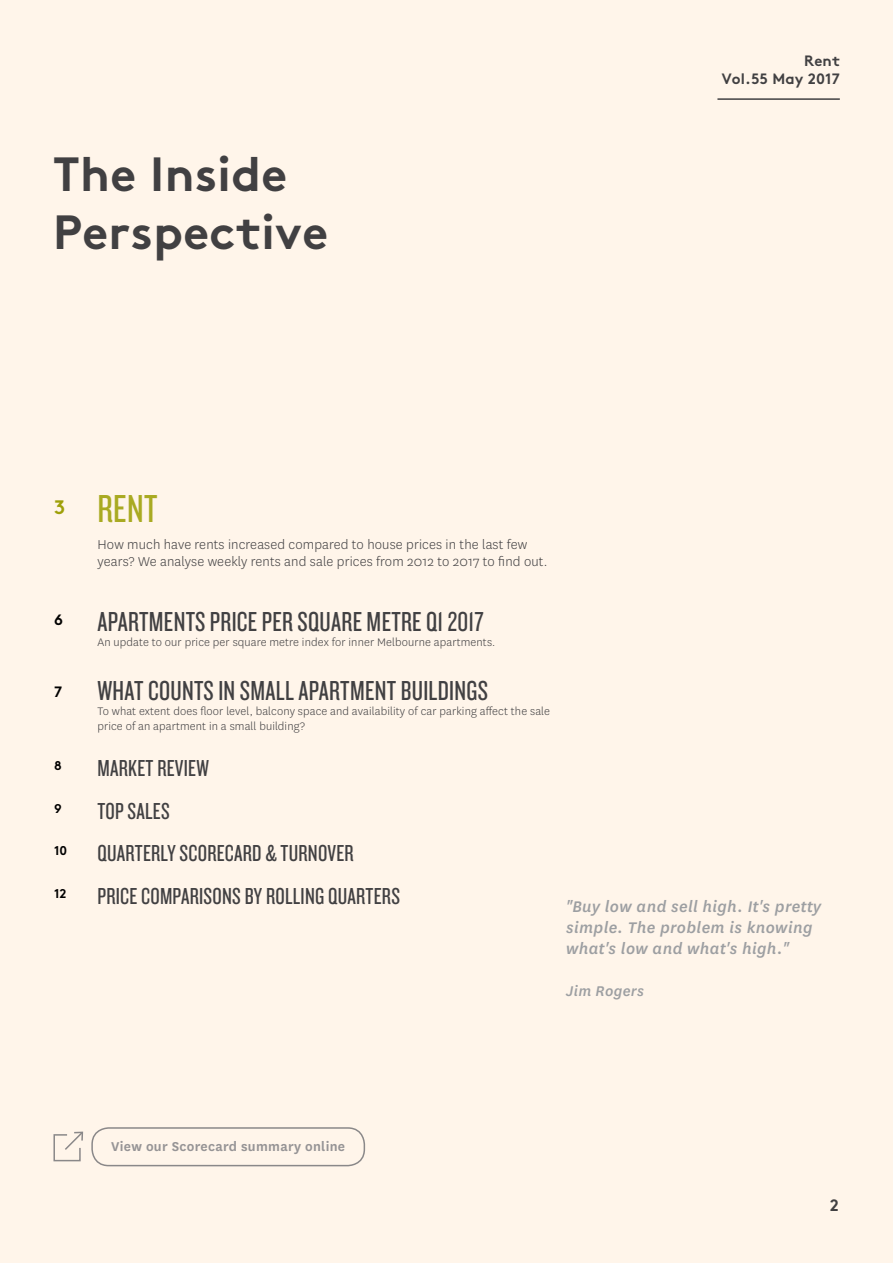
<style>
.page{position:relative;width:893px;height:1263px;background:#fff5ea}
.page>*{position:absolute;margin:0;border:0;box-sizing:border-box;transform-origin:0 0}
.t1{font:700 48px/57.6px "AS Brown Pro";letter-spacing:.01em;color:#414042}
.t2{font:40.5px "Knockout HTF28 Junior Featherwt";color:#a9aa22}
.t3{font:28.5px "Knockout HTF28 Junior Featherwt";letter-spacing:.01em;color:#414042}
.t4{font:24px "Knockout HTF28 Junior Featherwt";letter-spacing:.01em;color:#414042}
.t5{font:italic 500 18px/21px "National";letter-spacing:.02em;color:#9d9fa2}
.t6{font:italic 500 16.5px "National";letter-spacing:.02em;color:#9d9fa2}
.t7{font:700 16.5px "AS Brown Pro";color:#414042}
.t8{font:300 15px/16.5px "National";letter-spacing:.01em;color:#414042}
.t9{font:600 15px "National";letter-spacing:.02em;color:#969495}
.t10{font:700 15px/18px "AS Brown Pro";letter-spacing:.01em;color:#414042;text-align:right}
.t11{font:300 12.75px/15.3px "National";letter-spacing:.01em;color:#414042}
.t12{font:700 12.75px "AS Brown Pro";color:#000}
.s1{font-family:"AS Brown Pro";font-weight:700;font-size:15px;color:#000}
</style>
<div class="page">
<hr style="left:717px;top:98px;width:123px;height:2px;background:#414042">
<div style="left:91px;top:1127px;width:274px;height:39px;border:2px solid #8a8889;border-radius:16px"></div>
<svg style="left:53px;top:1131px;width:31px;height:31px"></svg>
<h1 class="t1" style="left:53px;top:142px;width:276px">The Inside<br>Perspective</h1>
<p class="t10" style="left:722px;top:50px;width:119px">Rent<br>Vol.55 May 2017</p>
<h2 class="t2" style="left:54px;top:489px;width:105px"><sup>3</sup> RENT</h2>
<p class="t8" style="left:97px;top:536px;width:452px">How much have rents increased compared to house prices in the last few years? We analyse weekly rents and sale prices from 2012 to 2017 to find out.</p>
<h3 class="t3" style="left:54px;top:607px;width:431px"><sup>6</sup> APARTMENTS PRICE PER SQUARE METRE Q1 2017</h3>
<p class="t11" style="left:97px;top:634px;width:399px">An update to our price per square metre index for inner Melbourne apartments.</p>
<h3 class="t3" style="left:54px;top:676px;width:435px"><span class="s1">7</span> WHAT COUNTS IN SMALL APARTMENT BUILDINGS</h3>
<p class="t11" style="left:97px;top:703px;width:454px">To what extent does floor level, balcony space and availability of car parking affect the sale price of an apartment in a small building?</p>
<p class="t12" style="left:54px;top:756px;width:9px">8</p>
<h3 class="t4" style="left:97px;top:756px;width:113px">MARKET REVIEW</h3>
<p class="t12" style="left:54px;top:799px;width:9px">9</p>
<h3 class="t4" style="left:97px;top:799px;width:74px">TOP SALES</h3>
<p class="t12" style="left:54px;top:841px;width:15px">10</p>
<h3 class="t4" style="left:97px;top:841px;width:258px">QUARTERLY SCORECARD &amp; TURNOVER</h3>
<p class="t12" style="left:54px;top:884px;width:14px">12</p>
<h3 class="t4" style="left:97px;top:884px;width:304px">PRICE COMPARISONS BY ROLLING QUARTERS</h3>
<h3 class="t5" style="left:566px;top:895px;width:257px">"Buy low and sell high. It's pretty simple. The problem is knowing what's low and what's high."</h3>
<p class="t6" style="left:566px;top:980px;width:79px">Jim Rogers</p>
<p class="t9" style="left:111px;top:1136px;width:235px">View our Scorecard summary online</p>
<p class="t7" style="left:830px;top:1192px;width:11px">2</p>
</div>
